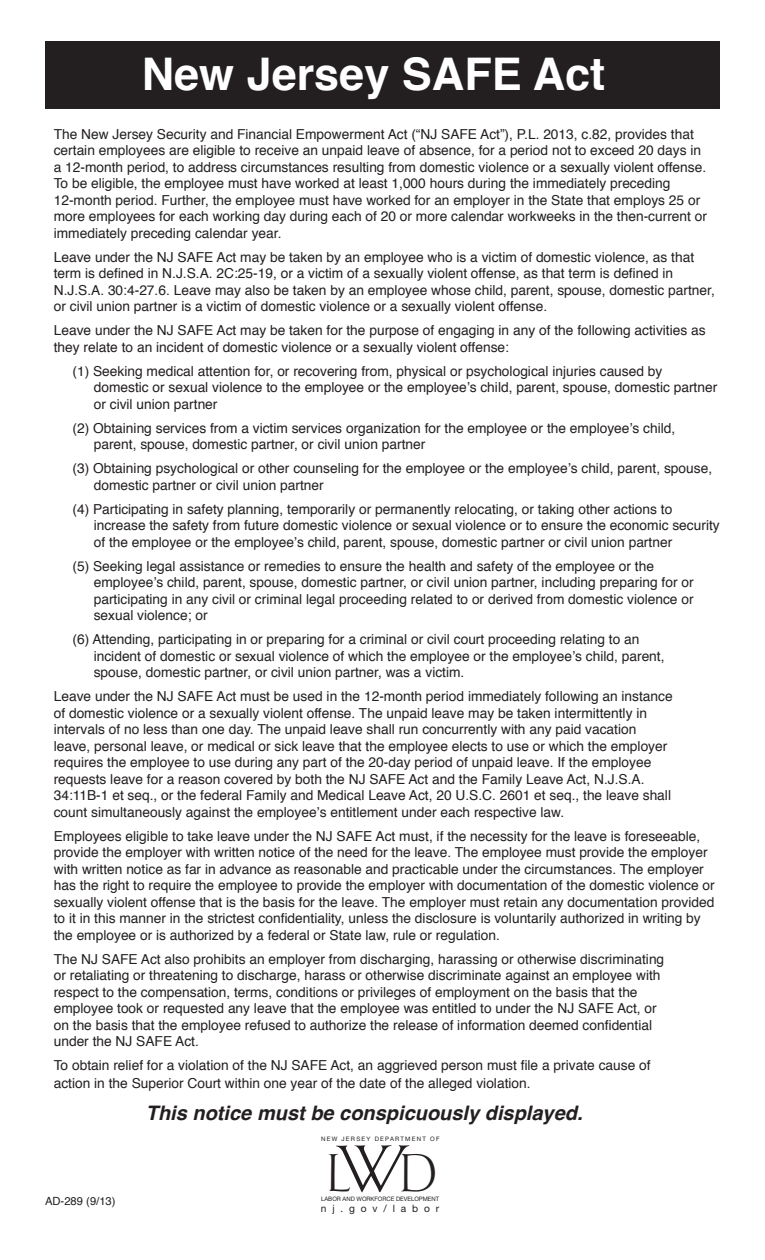
<style>
.page{position:relative;width:765px;height:1260px;background:#fff}
.page>*{position:absolute;margin:0;border:0;box-sizing:border-box;transform-origin:0 0}
.t1{font:46.5px "Au Bauer Text Initials";color:#231f20}
.t2{font:700 45px "Helvetica";color:#fff}
.t3{font:italic 700 20px "Helvetica";color:#231f20}
.t4{font:13.75px/16.5px "Helvetica";color:#231f20}
.t5{font:11.25px "Helvetica";color:#231f20}
.t6{font:10.12px "Helvetica Neue";letter-spacing:.575em;color:#231f20}
.t7{font:6.12px "Helvetica Neue";color:#231f20}
.t8{font:6.12px "Helvetica Neue";letter-spacing:.205em;color:#231f20}
.s1{font-size:58.5px}
</style>
<div class="page">
<div style="left:46px;top:42px;width:673px;height:66px;background:#231f20"></div>
<div style="left:45px;top:41px;width:675px;height:68px;border:1px solid #231f20"></div>
<p class="t2" style="left:142px;top:37px;width:465px">New Jersey SAFE Act</p>
<p class="t4" style="left:54px;top:126px;width:655px">The New Jersey Security and Financial Empowerment Act (“NJ SAFE Act”), P.L. 2013, c.82, provides that certain employees are eligible to receive an unpaid leave of absence, for a period not to exceed 20 days in a 12-month period, to address circumstances resulting from domestic violence or a sexually violent offense.<br>To be eligible, the employee must have worked at least 1,000 hours during the immediately preceding 12-month period. Further, the employee must have worked for an employer in the State that employs 25 or more employees for each working day during each of 20 or more calendar workweeks in the then-current or immediately preceding calendar year.</p>
<p class="t4" style="left:54px;top:249px;width:663px">Leave under the NJ SAFE Act may be taken by an employee who is a victim of domestic violence, as that term is defined in N.J.S.A. 2C:25-19, or a victim of a sexually violent offense, as that term is defined in N.J.S.A. 30:4-27.6. Leave may also be taken by an employee whose child, parent, spouse, domestic partner, or civil union partner is a victim of domestic violence or a sexually violent offense.</p>
<p class="t4" style="left:54px;top:322px;width:653px">Leave under the NJ SAFE Act may be taken for the purpose of engaging in any of the following activities as they relate to an incident of domestic violence or a sexually violent offense:</p>
<p class="t4" style="left:94px;top:363px;width:625px;text-indent:-21px">(1) Seeking medical attention for, or recovering from, physical or psychological injuries caused by domestic or sexual violence to the employee or the employee’s child, parent, spouse, domestic partner or civil union partner</p>
<p class="t4" style="left:94px;top:420px;width:583px;text-indent:-21px">(2) Obtaining services from a victim services organization for the employee or the employee’s child, parent, spouse, domestic partner, or civil union partner</p>
<p class="t4" style="left:94px;top:460px;width:620px;text-indent:-21px">(3) Obtaining psychological or other counseling for the employee or the employee’s child, parent, spouse, domestic partner or civil union partner</p>
<p class="t4" style="left:94px;top:501px;width:628px;text-indent:-21px">(4) Participating in safety planning, temporarily or permanently relocating, or taking other actions to increase the safety from future domestic violence or sexual violence or to ensure the economic security of the employee or the employee’s child, parent, spouse, domestic partner or civil union partner</p>
<p class="t4" style="left:94px;top:558px;width:601px;text-indent:-21px">(5) Seeking legal assistance or remedies to ensure the health and safety of the employee or the employee’s child, parent, spouse, domestic partner, or civil union partner, including preparing for or participating in any civil or criminal legal proceeding related to or derived from domestic violence or sexual violence; or</p>
<p class="t4" style="left:94px;top:631px;width:572px;text-indent:-21px">(6) Attending, participating in or preparing for a criminal or civil court proceeding relating to an incident of domestic or sexual violence of which the employee or the employee’s child, parent, spouse, domestic partner, or civil union partner, was a victim.</p>
<p class="t4" style="left:54px;top:688px;width:621px">Leave under the NJ SAFE Act must be used in the 12-month period immediately following an instance of domestic violence or a sexually violent offense. The unpaid leave may be taken intermittently in intervals of no less than one day. The unpaid leave shall run concurrently with any paid vacation leave, personal leave, or medical or sick leave that the employee elects to use or which the employer requires the employee to use during any part of the 20-day period of unpaid leave. If the employee requests leave for a reason covered by both the NJ SAFE Act and the Family Leave Act, N.J.S.A.<br>34:11B-1 et seq., or the federal Family and Medical Leave Act, 20 U.S.C. 2601 et seq., the leave shall count simultaneously against the employee’s entitlement under each respective law.</p>
<p class="t4" style="left:54px;top:828px;width:663px">Employees eligible to take leave under the NJ SAFE Act must, if the necessity for the leave is foreseeable, provide the employer with written notice of the need for the leave. The employee must provide the employer with written notice as far in advance as reasonable and practicable under the circumstances. The employer has the right to require the employee to provide the employer with documentation of the domestic violence or sexually violent offense that is the basis for the leave. The employer must retain any documentation provided to it in this manner in the strictest confidentiality, unless the disclosure is voluntarily authorized in writing by the employee or is authorized by a federal or State law, rule or regulation.</p>
<p class="t4" style="left:54px;top:951px;width:612px">The NJ SAFE Act also prohibits an employer from discharging, harassing or otherwise discriminating or retaliating or threatening to discharge, harass or otherwise discriminate against an employee with respect to the compensation, terms, conditions or privileges of employment on the basis that the employee took or requested any leave that the employee was entitled to under the NJ SAFE Act, or on the basis that the employee refused to authorize the release of information deemed confidential under the NJ SAFE Act.</p>
<p class="t4" style="left:54px;top:1057px;width:598px;line-height:18px">To obtain relief for a violation of the NJ SAFE Act, an aggrieved person must file a private cause of action in the Superior Court within one year of the date of the alleged violation.</p>
<p class="t3" style="left:146px;top:1096px;width:438px">This notice must be conspicuously displayed.</p>
<p class="t8" style="left:321px;top:1135px;width:120px">NEW JERSEY DEPARTMENT OF</p>
<p class="t5" style="left:45px;top:1193px;width:72px">AD-289 (9/13)</p>
<p class="t1" style="left:329px;top:1153px;width:108px">L<span class="s1">W</span>D</p>
<p class="t7" style="left:321px;top:1195px;width:120px">LABOR AND WORKFORCE DEVELOPMENT</p>
<p class="t6" style="left:321px;top:1202px;width:120px">nj.gov/labor</p>
</div>
